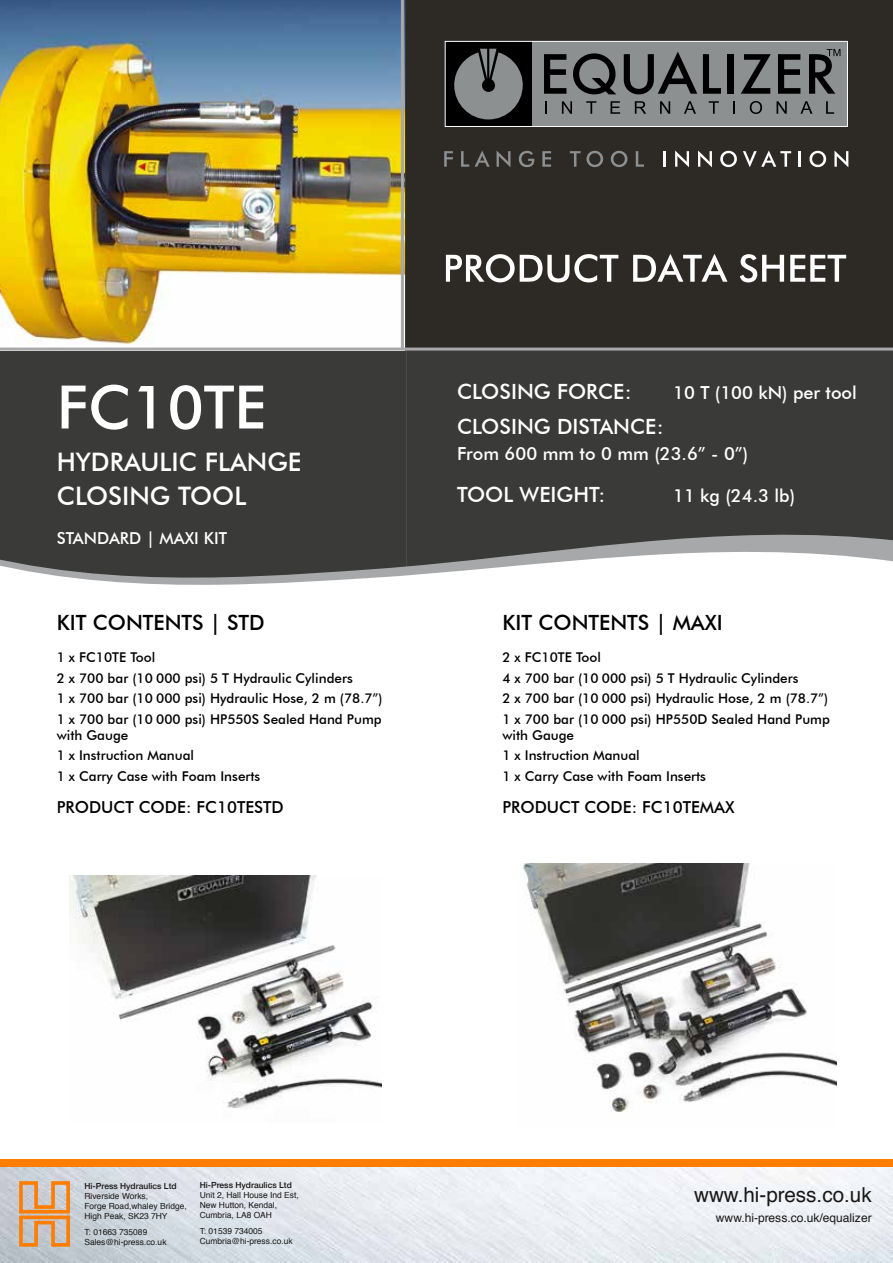
<style>
.page{position:relative;width:893px;height:1263px;background:#fff}
.page>*{position:absolute;margin:0;border:0;box-sizing:border-box;transform-origin:0 0}
.t1{font:500 60px "Futura BT";color:#fff}
.t2{font:500 25.5px/34.8px "Futura BT";color:#fff}
.t3{font:500 21px "Futura BT";color:#fff}
.t4{font:500 21px "Futura BT";color:#000}
.t5{font:20.55px "Helvetica";color:#1a1816}
.t6{font:500 18px "Futura BT";color:#fff}
.t7{font:500 16.5px "Futura BT";color:#000}
.t8{font:500 16.5px "Futura BT";color:#fff}
.t9{font:500 13.5px/20.4px "Futura BT";color:#000}
.t10{font:12px "Helvetica";color:#1a1816}
.t11{font:8.4px/10.1px "Helvetica";color:#1a1816}
.t12{font:500 8.4px "Helvetica Neue";color:#1a1816}
</style>
<div class="page">
<img style="left:0;top:1167px;width:893px;height:96px">
<div style="left:0;top:1159px;width:893px;height:8px;background:#ff7d00"></div>
<svg style="left:19px;top:1181px;width:51px;height:66px"></svg>
<div style="left:406px;top:0;width:487px;height:349px;background:#2d2a26"></div>
<svg style="left:0;top:254px;width:893px;height:331px;fill:#3a3a39"></svg>
<svg style="left:446px;top:254px;width:172px;height:28px"></svg>
<svg style="left:633px;top:254px;width:94px;height:28px"></svg>
<svg style="left:740px;top:254px;width:44px;height:28px"></svg>
<svg style="left:790px;top:255px;width:56px;height:27px"></svg>
<svg style="left:444px;top:151px;width:9px;height:16px"></svg>
<svg style="left:461px;top:151px;width:8px;height:16px"></svg>
<svg style="left:475px;top:151px;width:15px;height:16px"></svg>
<svg style="left:497px;top:151px;width:13px;height:16px"></svg>
<svg style="left:519px;top:151px;width:15px;height:16px"></svg>
<svg style="left:542px;top:151px;width:9px;height:16px"></svg>
<svg style="left:570px;top:151px;width:33px;height:16px"></svg>
<svg style="left:611px;top:151px;width:16px;height:16px"></svg>
<svg style="left:636px;top:151px;width:8px;height:16px"></svg>
<hr style="left:663px;top:151px;width:3px;height:16px;background:#fff">
<svg style="left:675px;top:151px;width:14px;height:16px"></svg>
<svg style="left:698px;top:151px;width:14px;height:16px"></svg>
<svg style="left:720px;top:151px;width:17px;height:16px"></svg>
<svg style="left:743px;top:151px;width:48px;height:16px"></svg>
<svg style="left:799px;top:151px;width:2px;height:16px"></svg>
<svg style="left:809px;top:151px;width:17px;height:16px"></svg>
<svg style="left:834px;top:151px;width:14px;height:16px"></svg>
<svg style="left:444px;top:41px;width:404px;height:86px"></svg>
<img style="left:0;top:0;width:401px;height:348px">
<img style="left:69px;top:875px;width:313px;height:234px">
<img style="left:523px;top:863px;width:313px;height:249px">
<hr style="left:401px;top:0;width:3px;height:350px;background:#a7a8a9">
<hr style="left:0;top:348px;width:893px;height:3px;background:#a7a8a9">
<h1 class="t1" style="left:57px;top:371px;width:211px">FC10TE</h1>
<h2 class="t2" style="left:57px;top:444px;width:246px">HYDRAULIC FLANGE<br>CLOSING TOOL</h2>
<p class="t8" style="left:57px;top:528px;width:172px">STANDARD | MAXI KIT</p>
<h3 class="t4" style="left:57px;top:610px;width:210px">KIT CONTENTS | STD</h3>
<p class="t9" style="left:57px;top:647px;width:327px">1 x FC10TE Tool<br>2 x 700 bar (10 000 psi) 5 T Hydraulic Cylinders<br>1 x 700 bar (10 000 psi) Hydraulic Hose, 2 m (78.7”)<br>1 x 700 bar (10 000 psi) HP550S Sealed Hand Pump</p>
<p class="t9" style="left:57px;top:725px;width:205px">with Gauge<br>1 x Instruction Manual<br>1 x Carry Case with Foam Inserts</p>
<p class="t7" style="left:57px;top:797px;width:229px">PRODUCT CODE: FC10TESTD</p>
<h3 class="t3" style="left:457px;top:379px;width:176px">CLOSING FORCE:</h3>
<h3 class="t6" style="left:673px;top:381px;width:185px">10 T (100 kN) per tool</h3>
<h3 class="t3" style="left:457px;top:414px;width:208px">CLOSING DISTANCE:</h3>
<h3 class="t6" style="left:457px;top:443px;width:293px">From 600 mm to 0 mm (23.6” - 0”)</h3>
<h3 class="t3" style="left:457px;top:482px;width:150px">TOOL WEIGHT:</h3>
<h3 class="t6" style="left:673px;top:485px;width:123px">11 kg (24.3 lb)</h3>
<h3 class="t4" style="left:502px;top:610px;width:222px">KIT CONTENTS | MAXI</h3>
<p class="t9" style="left:502px;top:647px;width:329px">2 x FC10TE Tool<br>4 x 700 bar (10 000 psi) 5 T Hydraulic Cylinders<br>2 x 700 bar (10 000 psi) Hydraulic Hose, 2 m (78.7”)<br>1 x 700 bar (10 000 psi) HP550D Sealed Hand Pump</p>
<p class="t9" style="left:502px;top:725px;width:205px">with Gauge<br>1 x Instruction Manual<br>1 x Carry Case with Foam Inserts</p>
<p class="t7" style="left:502px;top:797px;width:234px">PRODUCT CODE: FC10TEMAX</p>
<p class="t12" style="left:84px;top:1179px;width:94px">Hi-Press Hydraulics Ltd</p>
<p class="t11" style="left:84px;top:1191px;width:104px">Riverside Works,<br>Forge Road,whaley Bridge,<br>High Peak, SK23 7HY</p>
<p class="t11" style="left:84px;top:1227px;width:84px">T: 01663 735089<br>Sales@hi-press.co.uk</p>
<p class="t12" style="left:200px;top:1178px;width:94px">Hi-Press Hydraulics Ltd</p>
<p class="t11" style="left:200px;top:1190px;width:101px">Unit 2, Hall House Ind Est,<br>New Hutton, Kendal,<br>Cumbria, LA8 OAH</p>
<p class="t11" style="left:200px;top:1226px;width:94px">T: 01539 734005<br>Cumbria@hi-press.co.uk</p>
<h3 class="t5" style="left:694px;top:1179px;width:179px">www.hi-press.co.uk</h3>
<p class="t10" style="left:716px;top:1209px;width:157px">www.hi-press.co.uk/equalizer</p>
</div>
